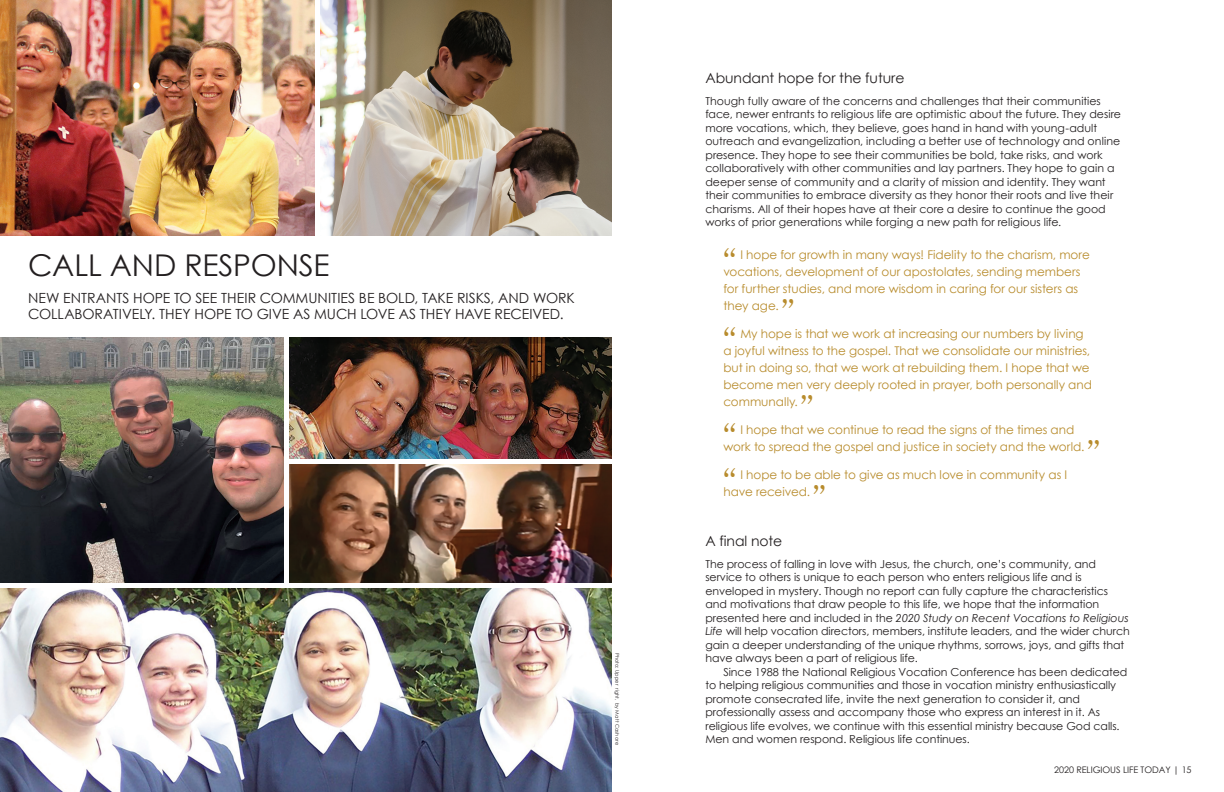
<style>
.page{position:relative;width:1224px;height:792px;background:#fff}
.page>*{position:absolute;margin:0;border:0;box-sizing:border-box;transform-origin:0 0}
.t1{font:30px "Century Gothic";letter-spacing:-.005em;color:#231f20}
.t2{font:28px "Century Expanded S Si Expanded";color:#b88c2d}
.t3{font:14px/16px "Century Gothic";letter-spacing:-.005em;color:#231f20}
.t4{font:12px/17px "Century Gothic";color:#b88c2d}
.t5{font:11px/13.5px "Century Gothic";letter-spacing:-.005em;color:#231f20}
.t6{font:9px "Century Gothic";letter-spacing:-.005em;color:#231f20}
.t7{font:5px "Century Gothic";letter-spacing:.025em;color:#231f20}
.s1{font-style:italic}
</style>
<div class="page">
<img style="left:0;top:338px;width:284px;height:245px">
<img style="left:0;top:588px;width:612px;height:204px">
<img style="left:289px;top:338px;width:323px;height:121px">
<img style="left:321px;top:0;width:291px;height:236px">
<img style="left:289px;top:465px;width:323px;height:118px">
<img style="left:0;top:0;width:315px;height:236px">
<h1 class="t1" style="left:28px;top:244px;width:303px">CALL AND RESPONSE</h1>
<p class="t3" style="left:28px;top:290px;width:548px">NEW ENTRANTS HOPE TO SEE THEIR COMMUNITIES BE BOLD, TAKE RISKS, AND WORK<br>COLLABORATIVELY. THEY HOPE TO GIVE AS MUCH LOVE AS THEY HAVE RECEIVED.</p>
<p class="t7" style="left:621px;top:653px;width:94px;rotate:90deg">Photo: Upper right, by Matt Cashore</p>
<p class="t3" style="left:705px;top:69px;width:201px">Abundant hope for the future</p>
<p class="t5" style="left:705px;top:94px;width:417px">Though fully aware of the concerns and challenges that their communities face, newer entrants to religious life are optimistic about the future. They desire more vocations, which, they believe, goes hand in hand with young-adult outreach and evangelization, including a better use of technology and online presence. They hope to see their communities be bold, take risks, and work collaboratively with other communities and lay partners. They hope to gain a deeper sense of community and a clarity of mission and identity. They want their communities to embrace diversity as they honor their roots and live their charisms. All of their hopes have at their core a desire to continue the good works of prior generations while forging a new path for religious life.</p>
<h2 class="t2" style="left:723px;top:241px;width:14px">“</h2>
<p class="t4" style="left:723px;top:245px;width:368px;text-indent:17px">I hope for growth in many ways! Fidelity to the charism, more vocations, development of our apostolates, sending members for further studies, and more wisdom in caring for our sisters as they age.</p>
<h2 class="t2" style="left:782px;top:292px;width:14px">”</h2>
<h2 class="t2" style="left:723px;top:320px;width:14px">“</h2>
<p class="t4" style="left:723px;top:324px;width:370px;text-indent:17px">My hope is that we work at increasing our numbers by living a joyful witness to the gospel. That we consolidate our ministries, but in doing so, that we work at rebuilding them. I hope that we become men very deeply rooted in prayer, both personally and communally.</p>
<h2 class="t2" style="left:801px;top:388px;width:14px">”</h2>
<h2 class="t2" style="left:723px;top:416px;width:14px">“</h2>
<p class="t4" style="left:723px;top:420px;width:363px;text-align:center">I hope that we continue to read the signs of the times and work to spread the gospel and justice in society and the world.</p>
<h2 class="t2" style="left:1087px;top:433px;width:14px">”</h2>
<h2 class="t2" style="left:723px;top:461px;width:14px">“</h2>
<p class="t4" style="left:723px;top:465px;width:345px;text-indent:17px">I hope to be able to give as much love in community as I have received.</p>
<h2 class="t2" style="left:813px;top:478px;width:14px">”</h2>
<p class="t3" style="left:705px;top:532px;width:78px">A final note</p>
<p class="t5" style="left:705px;top:557px;width:426px">The process of falling in love with Jesus, the church, one’s community, and service to others is unique to each person who enters religious life and is enveloped in mystery. Though no report can fully capture the characteristics and motivations that draw people to this life, we hope that the information presented here and included in the <span class="s1">2020 Study on Recent Vocations to Religious Life</span> will help vocation directors, members, institute leaders, and the wider church gain a deeper understanding of the unique rhythms, sorrows, joys, and gifts that have always been a part of religious life.</p>
<p class="t5" style="left:705px;top:665px;width:424px;text-indent:18px">Since 1988 the National Religious Vocation Conference has been dedicated to helping religious communities and those in vocation ministry enthusiastically promote consecrated life, invite the next generation to consider it, and professionally assess and accompany those who express an interest in it. As religious life evolves, we continue with this essential ministry because God calls.<br>Men and women respond. Religious life continues.</p>
<p class="t6" style="left:1054px;top:764px;width:139px">2020 RELIGIOUS LIFE TODAY | 15</p>
</div>
